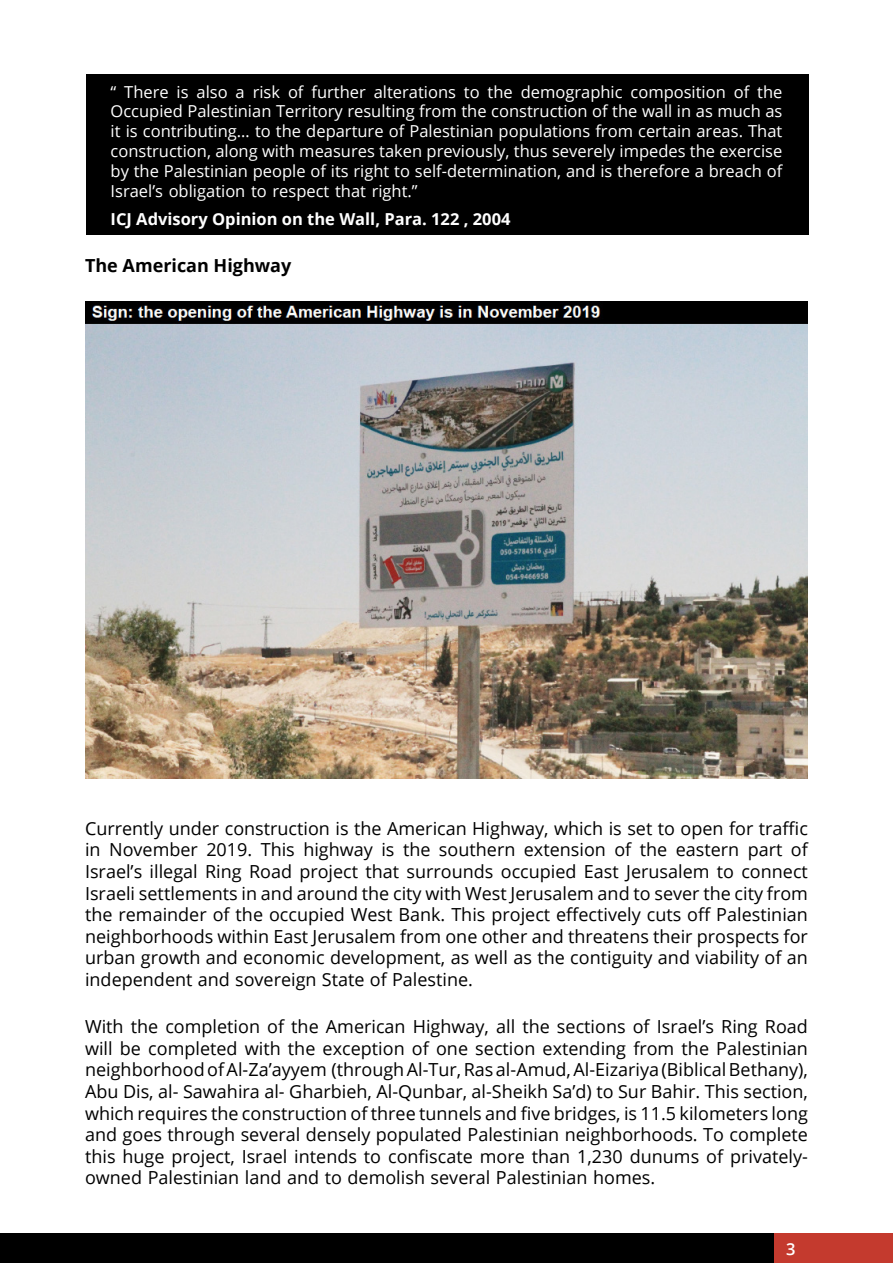
<style>
.page{position:relative;width:893px;height:1263px;background:#fff}
.page>*{position:absolute;margin:0;border:0;box-sizing:border-box;transform-origin:0 0}
.t1{font:18px/21.6px "Open Sans";color:#000;text-align:justify}
.t2{font:700 18px "Open Sans";color:#000}
.t3{font:16.5px/19.8px "Open Sans";color:#fff;text-align:justify}
.t4{font:700 16.5px "Open Sans";color:#fff}
.t5{font:600 16.5px "Open Sans";color:#fff}
</style>
<div class="page">
<div style="left:774px;top:1233px;width:119px;height:30px;background:#c43a2e"></div>
<div style="left:0;top:1233px;width:774px;height:30px;background:#000"></div>
<div style="left:86px;top:74px;width:723px;height:161px;background:#000"></div>
<img style="left:85px;top:301px;width:723px;height:478px">
<p class="t3" style="left:111px;top:81px;width:673px">“ There is also a risk of further alterations to the demographic composition of the Occupied Palestinian Territory resulting from the construction of the wall in as much as it is contributing… to the departure of Palestinian populations from certain areas. That construction, along with measures taken previously, thus severely impedes the exercise by the Palestinian people of its right to self-determination, and is therefore a breach of Israel’s obligation to respect that right.”</p>
<p class="t4" style="left:111px;top:207px;width:401px">ICJ Advisory Opinion on the Wall, Para. 122 , 2004</p>
<p class="t2" style="left:85px;top:253px;width:208px">The American Highway</p>
<p class="t1" style="left:85px;top:817px;width:724px">Currently under construction is the American Highway, which is set to open for traffic in November 2019. This highway is the southern extension of the eastern part of Israel’s illegal Ring Road project that surrounds occupied East Jerusalem to connect Israeli settlements in and around the city with West Jerusalem and to sever the city from the remainder of the occupied West Bank. This project effectively cuts off Palestinian neighborhoods within East Jerusalem from one other and threatens their prospects for urban growth and economic development, as well as the contiguity and viability of an independent and sovereign State of Palestine.</p>
<p class="t1" style="left:85px;top:1015px;width:724px">With the completion of the American Highway, all the sections of Israel’s Ring Road will be completed with the exception of one section extending from the Palestinian neighborhood of Al-Za’ayyem (through Al-Tur, Ras al-Amud, Al-Eizariya (Biblical Bethany), Abu Dis, al- Sawahira al- Gharbieh, Al-Qunbar, al-Sheikh Sa’d) to Sur Bahir. This section, which requires the construction of three tunnels and five bridges, is 11.5 kilometers long and goes through several densely populated Palestinian neighborhoods. To complete this huge project, Israel intends to confiscate more than 1,230 dunums of privately&shy;owned Palestinian land and to demolish several Palestinian homes.</p>
<p class="t5" style="left:786px;top:1237px;width:11px">3</p>
</div>
